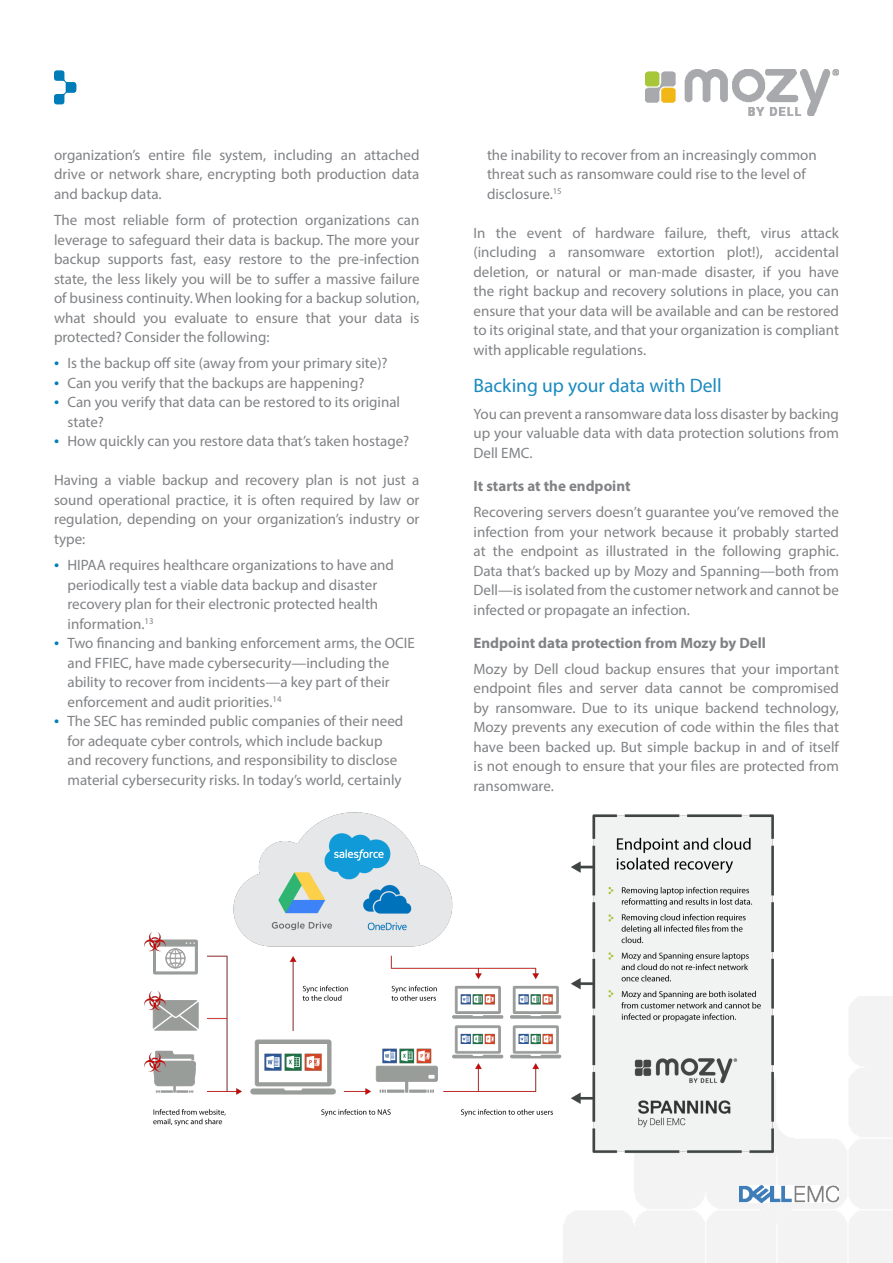
<style>
.page{position:relative;width:893px;height:1263px;background:#fff}
.page>*{position:absolute;margin:0;border:0;box-sizing:border-box;transform-origin:0 0}
.Paragraph_Header_-_P{font:19.5px "Myriad Pro";color:#1a8abf}
.Paragraph{font:15px/19.5px "Myriad Pro";color:#808285;text-align:justify}
.Paragraph_Header_-_S{font:700 15px "Myriad Pro";color:#808285}
.s1{font-size:18px;color:#007db8}
</style>
<div class="page">
<img style="left:563px;top:997px;width:330px;height:266px">
<img style="left:646px;top:69px;width:193px;height:47px">
<svg style="left:54px;top:70px;width:22px;height:34px"></svg>
<img style="left:740px;top:1185px;width:99px;height:17px">
<img style="left:145px;top:813px;width:628px;height:353px">
<p class="Paragraph" style="left:54px;top:145px;width:367px">organization’s entire file system, including an attached drive or network share, encrypting both production data and backup data.</p>
<p class="Paragraph" style="left:54px;top:210px;width:367px">The most reliable form of protection organizations can leverage to safeguard their data is backup. The more your backup supports fast, easy restore to the pre-infection state, the less likely you will be to suffer a massive failure of business continuity. When looking for a backup solution, what should you evaluate to ensure that your data is protected? Consider the following:</p>
<p class="Paragraph" style="left:54px;top:353px;width:335px"><span class="s1">•</span> Is the backup off site (away from your primary site)?</p>
<p class="Paragraph" style="left:54px;top:373px;width:312px"><span class="s1">•</span> Can you verify that the backups are happening?</p>
<p class="Paragraph" style="left:68px;top:392px;width:334px;text-indent:-14px"><span class="s1">•</span> Can you verify that data can be restored to its original state?</p>
<p class="Paragraph" style="left:54px;top:431px;width:357px"><span class="s1">•</span> How quickly can you restore data that’s taken hostage?</p>
<p class="Paragraph" style="left:54px;top:470px;width:367px">Having a viable backup and recovery plan is not just a sound operational practice, it is often required by law or regulation, depending on your organization’s industry or type:</p>
<p class="Paragraph" style="left:68px;top:555px;width:328px;text-align:left;text-indent:-14px"><span class="s1">•</span> HIPAA requires healthcare organizations to have and periodically test a viable data backup and disaster recovery plan for their electronic protected health information.<sup>13</sup></p>
<p class="Paragraph" style="left:68px;top:633px;width:349px;text-align:left;text-indent:-14px"><span class="s1">•</span> Two financing and banking enforcement arms, the OCIE and FFIEC, have made cybersecurity—including the ability to recover from incidents—a key part of their enforcement and audit priorities.<sup>14</sup></p>
<p class="Paragraph" style="left:68px;top:711px;width:337px;text-align:left;text-indent:-14px"><span class="s1">•</span> The SEC has reminded public companies of their need for adequate cyber controls, which include backup and recovery functions, and responsibility to disclose material cybersecurity risks. In today’s world, certainly</p>
<p class="Paragraph" style="left:487px;top:145px;width:331px;text-align:left">the inability to recover from an increasingly common threat such as ransomware could rise to the level of disclosure.<sup>15</sup></p>
<p class="Paragraph" style="left:473px;top:223px;width:367px">In the event of hardware failure, theft, virus attack (including a ransomware extortion plot!), accidental deletion, or natural or man-made disaster, if you have the right backup and recovery solutions in place, you can ensure that your data will be available and can be restored to its original state, and that your organization is compliant with applicable regulations.</p>
<p class="Paragraph_Header_-_P" style="left:473px;top:374px;width:250px">Backing up your data with Dell</p>
<p class="Paragraph" style="left:473px;top:404px;width:367px">You can prevent a ransomware data loss disaster by backing up your valuable data with data protection solutions from Dell EMC.</p>
<p class="Paragraph_Header_-_S" style="left:473px;top:476px;width:159px">It starts at the endpoint</p>
<p class="Paragraph" style="left:473px;top:502px;width:367px">Recovering servers doesn’t guarantee you’ve removed the infection from your network because it probably started at the endpoint as illustrated in the following graphic.<br>Data that’s backed up by Mozy and Spanning—both from Dell—is isolated from the customer network and cannot be infected or propagate an infection.</p>
<p class="Paragraph_Header_-_S" style="left:473px;top:633px;width:294px">Endpoint data protection from Mozy by Dell</p>
<p class="Paragraph" style="left:473px;top:659px;width:367px">Mozy by Dell cloud backup ensures that your important endpoint files and server data cannot be compromised by ransomware. Due to its unique backend technology, Mozy prevents any execution of code within the files that have been backed up. But simple backup in and of itself is not enough to ensure that your files are protected from ransomware.</p>
</div>
